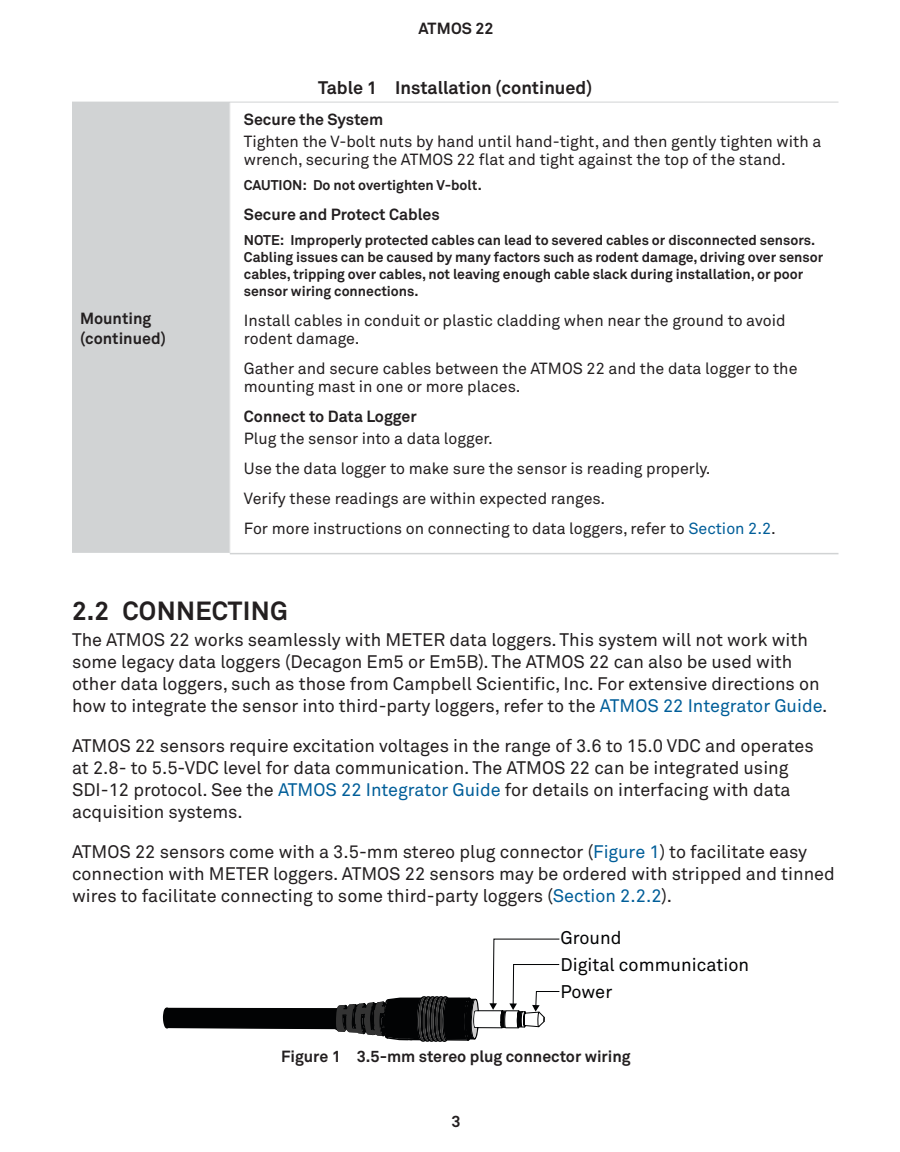
<style>
.page{position:relative;width:900px;height:1152px;background:#fff}
.page>*{position:absolute;margin:0;border:0;box-sizing:border-box;transform-origin:0 0}
.t1{font:700 26px "Akkurat Pro";letter-spacing:.01em;color:#231f20}
.t2{font:18.2px/27px "Akkurat Pro";color:#020304}
.t3{font:18px/22px "Akkurat Pro";color:#231f20}
.t4{font:700 18px "Akkurat Pro";color:#231f20}
.t5{font:16px/18px "Akkurat Pro";color:#231f20}
.t6{font:700 16px/20px "Akkurat Pro";color:#231f20}
.t7{font:700 14px/17px "Akkurat Pro";color:#231f20}
.s1{color:#005e99}
</style>
<div class="page">
<div style="left:72px;top:102px;width:158px;height:452px;background:#d1d3d4"></div>
<hr style="left:230px;top:102px;width:1px;height:451px;background:#e7e8e8">
<hr style="left:230px;top:102px;width:608px;height:1px;background:#d1d3d4">
<hr style="left:72px;top:553px;width:158px;height:1px;background:#fff">
<hr style="left:230px;top:553px;width:608px;height:1px;background:#d1d3d4">
<svg style="left:163px;top:938px;width:397px;height:104px"></svg>
<p class="t6" style="left:418px;top:18px;width:77px">ATMOS 22</p>
<p class="t6" style="left:80px;top:308px;width:87px">Mounting (continued)</p>
<p class="t4" style="left:318px;top:77px;width:276px">Table 1 Installation (continued)</p>
<p class="t6" style="left:244px;top:109px;width:141px">Secure the System</p>
<p class="t5" style="left:244px;top:132px;width:579px">Tighten the V-bolt nuts by hand until hand-tight, and then gently tighten with a wrench, securing the ATMOS 22 flat and tight against the top of the stand.</p>
<p class="t7" style="left:244px;top:176px;width:239px">CAUTION: Do not overtighten V-bolt.</p>
<p class="t6" style="left:244px;top:204px;width:197px">Secure and Protect Cables</p>
<p class="t7" style="left:244px;top:231px;width:581px">NOTE: Improperly protected cables can lead to severed cables or disconnected sensors.<br>Cabling issues can be caused by many factors such as rodent damage, driving over sensor cables, tripping over cables, not leaving enough cable slack during installation, or poor sensor wiring connections.</p>
<p class="t5" style="left:244px;top:311px;width:543px">Install cables in conduit or plastic cladding when near the ground to avoid rodent damage.</p>
<p class="t5" style="left:244px;top:359px;width:555px">Gather and secure cables between the ATMOS 22 and the data logger to the mounting mast in one or more places.</p>
<p class="t6" style="left:244px;top:406px;width:174px">Connect to Data Logger</p>
<p class="t5" style="left:244px;top:423px;width:534px;line-height:30px">Plug the sensor into a data logger.<br>Use the data logger to make sure the sensor is reading properly.<br>Verify these readings are within expected ranges.<br>For more instructions on connecting to data loggers, refer to <span class="s1">Section 2.2</span>.</p>
<h1 class="t1" style="left:72px;top:595px;width:217px">2.2 CONNECTING</h1>
<p class="t3" style="left:72px;top:629px;width:757px">The ATMOS 22 works seamlessly with METER data loggers. This system will not work with some legacy data loggers (Decagon Em5 or Em5B). The ATMOS 22 can also be used with other data loggers, such as those from Campbell Scientific, Inc. For extensive directions on how to integrate the sensor into third-party loggers, refer to the <span class="s1">ATMOS 22 Integrator Guide</span>.</p>
<p class="t3" style="left:72px;top:735px;width:743px">ATMOS 22 sensors require excitation voltages in the range of 3.6 to 15.0 VDC and operates at 2.8- to 5.5-VDC level for data communication. The ATMOS 22 can be integrated using SDI-12 protocol. See the <span class="s1">ATMOS 22 Integrator Guide</span> for details on interfacing with data acquisition systems.</p>
<p class="t3" style="left:72px;top:841px;width:764px">ATMOS 22 sensors come with a 3.5-mm stereo plug connector (<span class="s1">Figure 1</span>) to facilitate easy connection with METER loggers. ATMOS 22 sensors may be ordered with stripped and tinned wires to facilitate connecting to some third-party loggers (<span class="s1">Section 2.2.2</span>).</p>
<p class="t2" style="left:560px;top:924px;width:190px">Ground<br>Digital communication<br>Power</p>
<p class="t6" style="left:281px;top:1046px;width:351px">Figure 1 3.5-mm stereo plug connector wiring</p>
<p class="t6" style="left:451px;top:1111px;width:11px">3</p>
</div>
